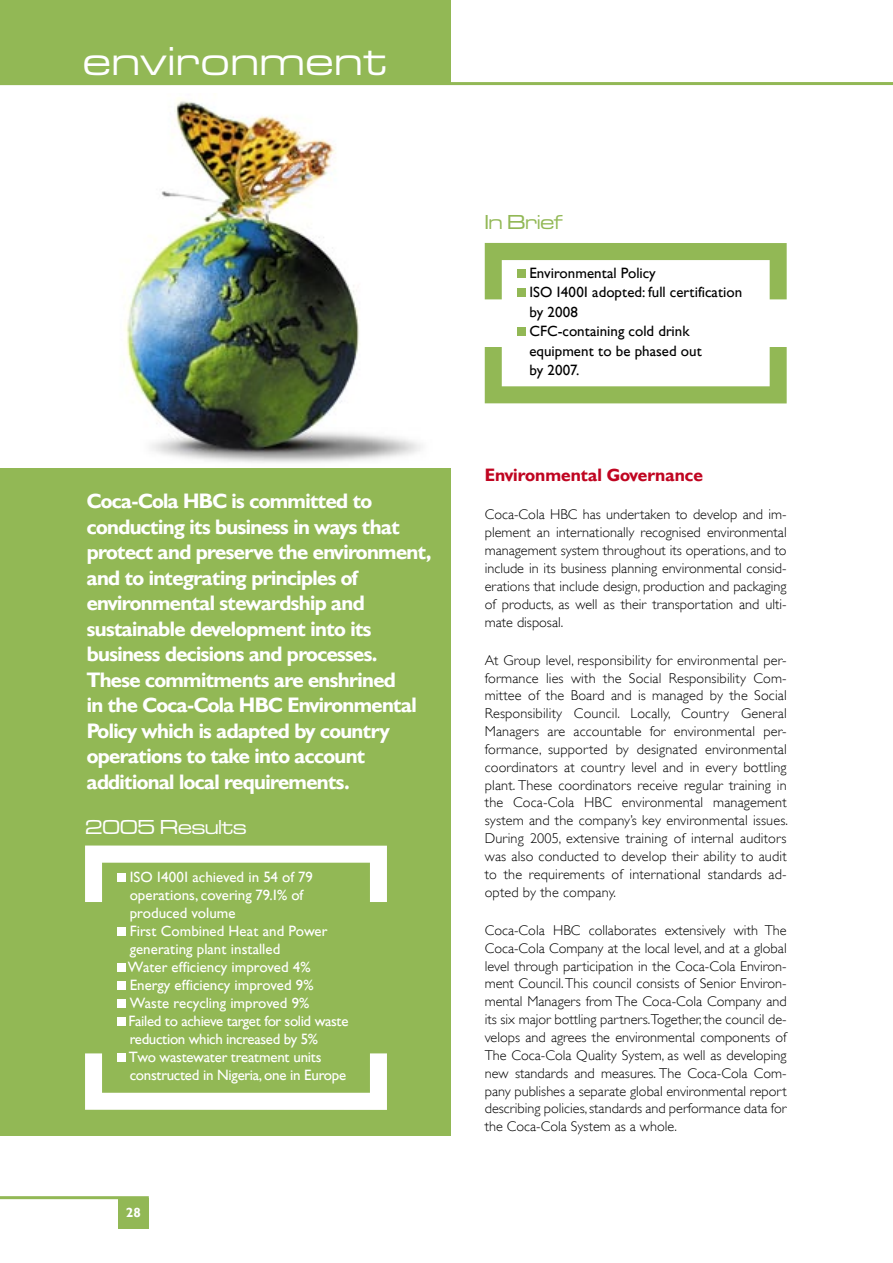
<style>
.page{position:relative;width:893px;height:1263px;background:#fff}
.page>*{position:absolute;margin:0;border:0;box-sizing:border-box;transform-origin:0 0}
.t1{font:42px "Microgramma D Medi Exte";letter-spacing:.04em;color:#fff}
.t2{font:700 21px/25.5px "Gill Sans Hel";letter-spacing:-.03em;color:#fff}
.t3{font:21px "Microgramma D Medi Exte";color:#fff}
.t4{font:21px "Microgramma D Medi Exte";color:#92b855}
.t5{font:700 18px "Gill Sans Hel";color:#c00521}
.t6{font:15px/18px "Gill Sans Hel";color:#fff}
.t7{font:15px/19.5px "Gill Sans Hel";color:#000}
.t8{font:300 14.25px/17.9px "Gill Sans Hel";color:#000;text-align:justify}
.t9{font:700 13.5px "Gill Sans Hel";color:#fff}
</style>
<div class="page">
<img style="left:125px;top:98px;width:296px;height:365px">
<div style="left:0;top:468px;width:451px;height:667px;background:#92b855"></div>
<svg style="left:85px;top:845px;width:302px;height:57px"></svg>
<svg style="left:85px;top:1053px;width:302px;height:57px"></svg>
<div style="left:117px;top:873px;width:9px;height:9px;background:#fff"></div>
<div style="left:117px;top:927px;width:9px;height:9px;background:#fff"></div>
<div style="left:117px;top:963px;width:9px;height:9px;background:#fff"></div>
<div style="left:117px;top:981px;width:9px;height:9px;background:#fff"></div>
<div style="left:117px;top:999px;width:9px;height:9px;background:#fff"></div>
<div style="left:117px;top:1017px;width:9px;height:9px;background:#fff"></div>
<div style="left:117px;top:1053px;width:9px;height:9px;background:#fff"></div>
<hr style="left:0;top:82px;width:893px;height:3px;background:#92b855">
<hr style="left:0;top:1196px;width:149px;height:3px;background:#92b855">
<div style="left:118px;top:1198px;width:31px;height:31px;background:#92b855"></div>
<div style="left:0;top:0;width:451px;height:85px;background:#92b855"></div>
<svg style="left:485px;top:243px;width:302px;height:56px"></svg>
<div style="left:517px;top:269px;width:8px;height:9px;background:#92b855"></div>
<div style="left:517px;top:288px;width:8px;height:9px;background:#92b855"></div>
<div style="left:517px;top:327px;width:8px;height:9px;background:#92b855"></div>
<svg style="left:485px;top:347px;width:302px;height:56px"></svg>
<h1 class="t1" style="left:83px;top:34px;width:304px">environment</h1>
<p class="t2" style="left:87px;top:488px;width:346px">Coca-Cola HBC is committed to conducting its business in ways that protect and preserve the environment, and to integrating principles of environmental stewardship and sustainable development into its business decisions and processes.<br>These commitments are enshrined<br>in the Coca-Cola HBC Environmental Policy which is adapted by country operations to take into account additional local requirements.</p>
<h2 class="t3" style="left:85px;top:813px;width:163px">2005 Results</h2>
<p class="t6" style="left:128px;top:868px;width:222px">ISO 14001 achieved in 54 of 79 operations, covering 79.1% of produced volume<br>First Combined Heat and Power generating plant installed<br>Water efficiency improved 4%<br>Energy efficiency improved 9%<br>Waste recycling improved 9%<br>Failed to achieve target for solid waste reduction which increased by 5%<br>Two wastewater treatment units constructed in Nigeria, one in Europe</p>
<p class="t9" style="left:126px;top:1205px;width:16px">28</p>
<h2 class="t4" style="left:485px;top:209px;width:79px">In Brief</h2>
<p class="t7" style="left:529px;top:263px;width:214px">Environmental Policy<br>ISO 14001 adopted: full certification by 2008<br>CFC-containing cold drink equipment to be phased out<br>by 2007.</p>
<p class="t5" style="left:485px;top:465px;width:220px">Environmental Governance</p>
<p class="t8" style="left:485px;top:506px;width:303px">Coca-Cola HBC has undertaken to develop and im&shy;plement an internationally recognised environmental management system throughout its operations, and to include in its business planning environmental consid&shy;erations that include design, production and packaging of products, as well as their transportation and ulti&shy;mate disposal.</p>
<p class="t8" style="left:485px;top:651px;width:305px">At Group level, responsibility for environmental per&shy;formance lies with the Social Responsibility Com&shy;mittee of the Board and is managed by the Social Responsibility Council. Locally, Country General Managers are accountable for environmental per&shy;formance, supported by designated environmental coordinators at country level and in every bottling plant. These coordinators receive regular training in the Coca-Cola HBC environmental management system and the company’s key environmental issues.<br>During 2005, extensive training of internal auditors was also conducted to develop their ability to audit to the requirements of international standards ad&shy;opted by the company.</p>
<p class="t8" style="left:485px;top:921px;width:303px">Coca-Cola HBC collaborates extensively with The Coca-Cola Company at the local level, and at a global level through participation in the Coca-Cola Environ&shy;ment Council. This council consists of Senior Environ&shy;mental Managers from The Coca-Cola Company and its six major bottling partners.Together, the council de&shy;velops and agrees the environmental components of The Coca-Cola Quality System, as well as developing new standards and measures. The Coca-Cola Com&shy;pany publishes a separate global environmental report describing policies, standards and performance data for the Coca-Cola System as a whole.</p>
</div>
